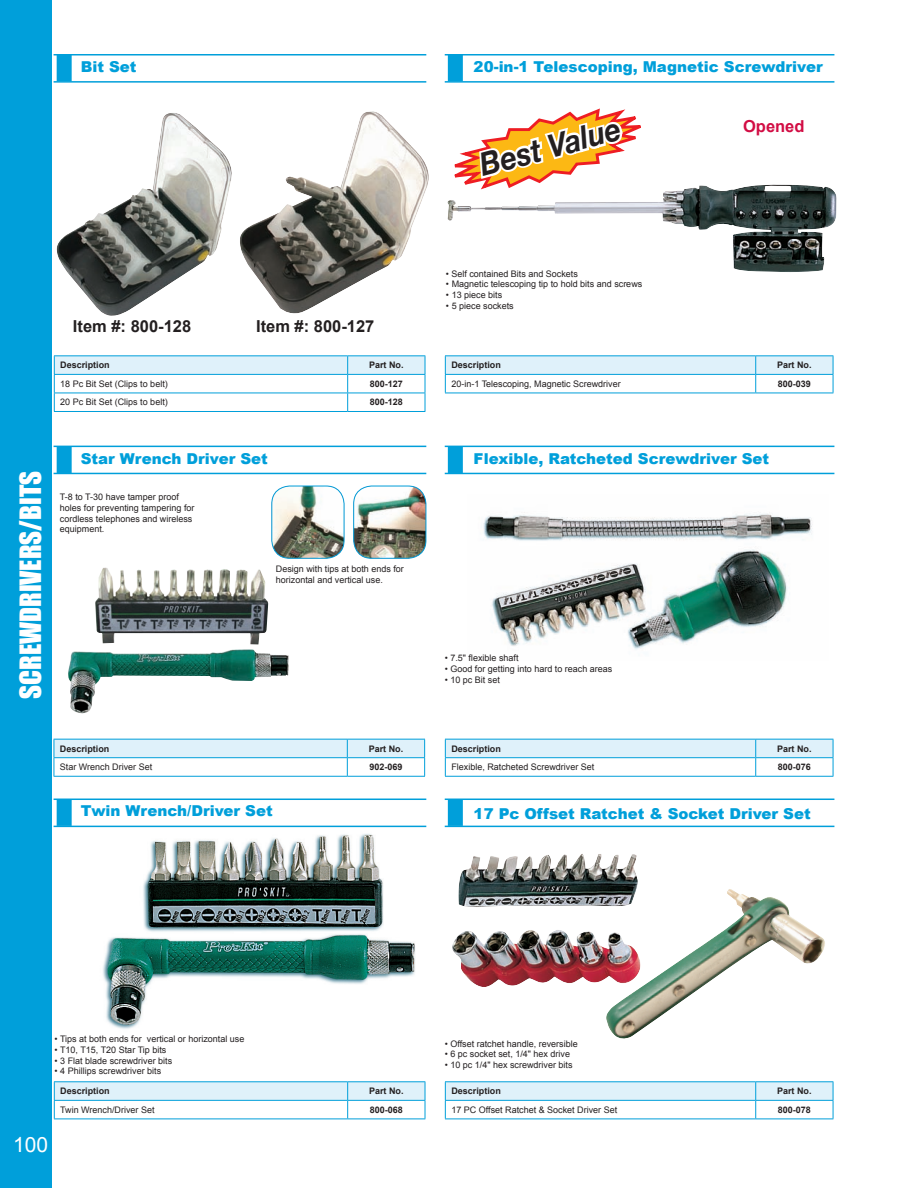
<style>
.page{position:relative;width:918px;height:1188px;background:#fff}
.page>*{position:absolute;margin:0;border:0;box-sizing:border-box;transform-origin:0 0}
.t1{font:italic 700 31.8px "Helvetica Neue";color:#231f20;scale:.9 1}
.t2{font:27px "Impact";color:#fff}
.t3{font:21px "Arial";color:#fff}
.t4{font:700 16.5px "Arial";color:#231f20}
.t5{font:700 16.5px "Arial";color:#d20d44}
.t6{font:900 15px "Arial";color:#009fda}
.t7{font:9px/10.8px "Arial";color:#231f20}
.t8{font:700 9px "Arial";color:#231f20}
</style>
<div class="page">
<div style="left:0;top:0;width:52px;height:1188px;background:#009fda"></div>
<img style="left:84px;top:825px;width:343px;height:204px">
<img style="left:483px;top:512px;width:329px;height:138px">
<img style="left:57px;top:113px;width:175px;height:203px">
<img style="left:240px;top:111px;width:189px;height:203px">
<img style="left:447px;top:184px;width:390px;height:88px">
<img style="left:458px;top:854px;width:180px;height:53px">
<img style="left:452px;top:930px;width:154px;height:57px">
<img style="left:606px;top:889px;width:219px;height:150px">
<hr style="left:445px;top:1081px;width:311px;height:1px;background:#009fda">
<hr style="left:756px;top:1081px;width:77px;height:1px;background:#009fda">
<svg style="left:445px;top:1082px;width:389px;height:37px"></svg>
<hr style="left:445px;top:1119px;width:311px;height:1px;background:#009fda">
<hr style="left:756px;top:1119px;width:77px;height:1px;background:#009fda">
<svg style="left:445px;top:739px;width:389px;height:37px"></svg>
<hr style="left:445px;top:776px;width:311px;height:1px;background:#009fda">
<hr style="left:756px;top:776px;width:77px;height:1px;background:#009fda">
<hr style="left:445px;top:355px;width:311px;height:1px;background:#009fda">
<hr style="left:756px;top:355px;width:77px;height:1px;background:#009fda">
<svg style="left:445px;top:356px;width:389px;height:37px"></svg>
<hr style="left:445px;top:393px;width:311px;height:1px;background:#009fda">
<hr style="left:756px;top:393px;width:77px;height:1px;background:#009fda">
<hr style="left:54px;top:1081px;width:294px;height:1px;background:#009fda">
<hr style="left:348px;top:1081px;width:77px;height:1px;background:#009fda">
<svg style="left:54px;top:1082px;width:372px;height:37px"></svg>
<hr style="left:54px;top:1119px;width:294px;height:1px;background:#009fda">
<hr style="left:348px;top:1119px;width:77px;height:1px;background:#009fda">
<hr style="left:54px;top:355px;width:294px;height:1px;background:#009fda">
<hr style="left:348px;top:355px;width:77px;height:1px;background:#009fda">
<svg style="left:54px;top:356px;width:372px;height:55px"></svg>
<hr style="left:54px;top:411px;width:294px;height:1px;background:#009fda">
<hr style="left:348px;top:411px;width:77px;height:1px;background:#009fda">
<div style="left:57px;top:55px;width:15px;height:26px;background:#009fda"></div>
<hr style="left:54px;top:54px;width:372px;height:2px;background:#009fda">
<hr style="left:54px;top:81px;width:372px;height:2px;background:#009fda">
<hr style="left:445px;top:54px;width:389px;height:2px;background:#009fda">
<hr style="left:445px;top:81px;width:389px;height:2px;background:#009fda">
<div style="left:448px;top:446px;width:15px;height:27px;background:#009fda"></div>
<hr style="left:445px;top:446px;width:389px;height:1px;background:#009fda">
<hr style="left:445px;top:473px;width:389px;height:1px;background:#009fda">
<div style="left:57px;top:799px;width:15px;height:27px;background:#009fda"></div>
<hr style="left:54px;top:799px;width:372px;height:1px;background:#009fda">
<hr style="left:54px;top:826px;width:372px;height:1px;background:#009fda">
<div style="left:448px;top:799px;width:15px;height:27px;background:#009fda"></div>
<hr style="left:445px;top:799px;width:389px;height:1px;background:#009fda">
<hr style="left:445px;top:826px;width:389px;height:1px;background:#009fda">
<img style="left:68px;top:567px;width:221px;height:147px">
<svg style="left:54px;top:739px;width:371px;height:37px"></svg>
<hr style="left:54px;top:776px;width:293px;height:1px;background:#009fda">
<hr style="left:347px;top:776px;width:78px;height:1px;background:#009fda">
<img style="left:272px;top:486px;width:72px;height:72px;border-radius:18px">
<div style="left:271px;top:486px;width:73px;height:73px;border:1px solid #009fda;border-radius:18px"></div>
<img style="left:354px;top:486px;width:72px;height:72px;border-radius:18px">
<div style="left:353px;top:486px;width:73px;height:73px;border:1px solid #009fda;border-radius:18px"></div>
<div style="left:57px;top:446px;width:15px;height:27px;background:#009fda"></div>
<hr style="left:54px;top:446px;width:372px;height:1px;background:#009fda">
<hr style="left:54px;top:473px;width:372px;height:1px;background:#009fda">
<svg style="left:444px;top:54px;width:212px;height:149px"></svg>
<h3 class="t6" style="left:81px;top:58px;width:57px">Bit Set</h3>
<h3 class="t6" style="left:474px;top:58px;width:351px">20-in-1 Telescoping, Magnetic Screwdriver</h3>
<h1 class="t1" style="left:475px;top:146px;width:162px;rotate:-15deg">Best Value</h1>
<h3 class="t5" style="left:743px;top:117px;width:63px">Opened</h3>
<h2 class="t2" style="left:14px;top:699px;width:229px;rotate:-90deg">SCREWDRIVERS/BITS</h2>
<h3 class="t4" style="left:73px;top:317px;width:120px">Item #: 800-128</h3>
<h3 class="t4" style="left:256px;top:317px;width:120px">Item #: 800-127</h3>
<p class="t8" style="left:60px;top:360px;width:51px">Description</p>
<p class="t8" style="left:369px;top:360px;width:36px">Part No.</p>
<p class="t7" style="left:60px;top:378px;width:109px">18 Pc Bit Set (Clips to belt)</p>
<p class="t8" style="left:370px;top:379px;width:35px">800-127</p>
<p class="t7" style="left:60px;top:397px;width:109px">20 Pc Bit Set (Clips to belt)</p>
<p class="t8" style="left:370px;top:397px;width:35px">800-128</p>
<h3 class="t6" style="left:81px;top:451px;width:189px">Star Wrench Driver Set</h3>
<p class="t7" style="left:60px;top:491px;width:136px">T-8 to T-30 have tamper proof holes for preventing tampering for cordless telephones and wireless equipment.</p>
<p class="t7" style="left:276px;top:564px;width:130px">Design with tips at both ends for horizontal and vertical use.</p>
<p class="t7" style="left:446px;top:268px;width:134px">• Self contained Bits and Sockets</p>
<p class="t7" style="left:446px;top:279px;width:198px">• Magnetic telescoping tip to hold bits and screws</p>
<p class="t7" style="left:446px;top:290px;width:58px">• 13 piece bits</p>
<p class="t7" style="left:446px;top:300px;width:70px">• 5 piece sockets</p>
<p class="t8" style="left:451px;top:360px;width:51px">Description</p>
<p class="t8" style="left:777px;top:360px;width:36px">Part No.</p>
<p class="t7" style="left:451px;top:378px;width:171px">20-in-1 Telescoping, Magnetic Screwdriver</p>
<p class="t8" style="left:778px;top:379px;width:35px">800-039</p>
<h3 class="t6" style="left:474px;top:450px;width:297px">Flexible, Ratcheted Screwdriver Set</h3>
<p class="t7" style="left:445px;top:653px;width:75px">• 7.5" flexible shaft</p>
<p class="t7" style="left:445px;top:664px;width:169px">• Good for getting into hard to reach areas</p>
<p class="t7" style="left:445px;top:675px;width:57px">• 10 pc Bit set</p>
<p class="t8" style="left:60px;top:743px;width:51px">Description</p>
<p class="t8" style="left:369px;top:743px;width:36px">Part No.</p>
<p class="t7" style="left:60px;top:762px;width:94px">Star Wrench Driver Set</p>
<p class="t8" style="left:369px;top:762px;width:35px">902-069</p>
<p class="t8" style="left:451px;top:743px;width:51px">Description</p>
<p class="t8" style="left:777px;top:743px;width:36px">Part No.</p>
<p class="t7" style="left:451px;top:762px;width:145px">Flexible, Ratcheted Screwdriver Set</p>
<p class="t8" style="left:778px;top:762px;width:35px">800-076</p>
<h3 class="t6" style="left:81px;top:802px;width:193px">Twin Wrench/Driver Set</h3>
<h3 class="t6" style="left:474px;top:805px;width:339px">17 Pc Offset Ratchet &amp; Socket Driver Set</h3>
<p class="t7" style="left:55px;top:1033px;width:191px">• Tips at both ends for vertical or horizontal use</p>
<p class="t7" style="left:55px;top:1044px;width:113px">• T10, T15, T20 Star Tip bits</p>
<p class="t7" style="left:55px;top:1055px;width:119px">• 3 Flat blade screwdriver bits</p>
<p class="t7" style="left:55px;top:1066px;width:108px">• 4 Phillips screwdriver bits</p>
<p class="t8" style="left:60px;top:1086px;width:51px">Description</p>
<p class="t8" style="left:369px;top:1086px;width:36px">Part No.</p>
<p class="t7" style="left:60px;top:1104px;width:96px">Twin Wrench/Driver Set</p>
<p class="t8" style="left:370px;top:1105px;width:35px">800-068</p>
<p class="t7" style="left:445px;top:1038px;width:135px">• Offset ratchet handle, reversible</p>
<p class="t7" style="left:445px;top:1049px;width:127px">• 6 pc socket set, 1/4" hex drive</p>
<p class="t7" style="left:445px;top:1060px;width:129px">• 10 pc 1/4" hex screwdriver bits</p>
<p class="t8" style="left:451px;top:1086px;width:51px">Description</p>
<p class="t8" style="left:777px;top:1086px;width:36px">Part No.</p>
<p class="t7" style="left:451px;top:1104px;width:167px">17 PC Offset Ratchet &amp; Socket Driver Set</p>
<p class="t8" style="left:778px;top:1105px;width:35px">800-078</p>
<h3 class="t3" style="left:13px;top:1133px;width:37px">100</h3>
</div>
